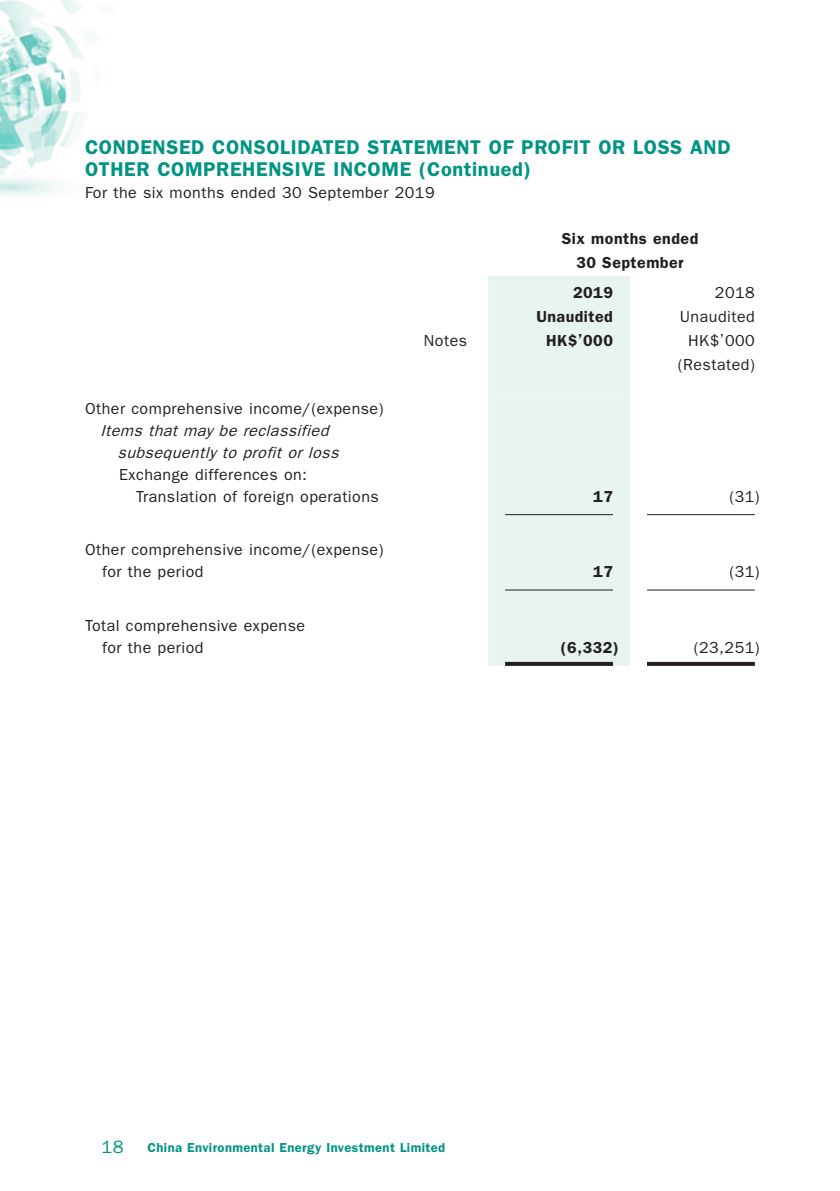
<style>
.page{position:relative;width:840px;height:1191px;background:#fff}
.page>*{position:absolute;margin:0;border:0;box-sizing:border-box;transform-origin:0 0}
.Heading_1{font:600 20px/22px "ITC Franklin Gothic Std";letter-spacing:.03em;color:#009483}
.t1{font:18px "ITC Franklin Gothic Std";color:#009483}
.Body_Text{font:16px/22px "ITC Franklin Gothic Std";letter-spacing:.03em;color:#231f20}
.Body_Text-2{font:600 16px "ITC Franklin Gothic Std";letter-spacing:.03em;color:#231f20}
.Body_Text-3{font:italic 16px/22px "ITC Franklin Gothic Std";color:#231f20}
.t2{font:600 13px "ITC Franklin Gothic Std";letter-spacing:.03em;color:#009483}
</style>
<div class="page">
<img style="left:0;top:0;width:86px;height:196px">
<hr style="left:646px;top:514px;width:108px;height:1px;background:#231f20">
<hr style="left:646px;top:589px;width:108px;height:1px;background:#231f20">
<svg style="left:647px;top:662px;width:107px;height:4px"></svg>
<div style="left:488px;top:276px;width:141px;height:390px;background:#e7f4f2"></div>
<p class="Heading_1" style="left:85px;top:136px;width:646px">CONDENSED CONSOLIDATED STATEMENT OF PROFIT OR LOSS AND<br>OTHER COMPREHENSIVE INCOME (Continued)</p>
<p class="Body_Text" style="left:85px;top:182px;width:351px">For the six months ended 30 September 2019</p>
<p class="Body_Text-2" style="left:561px;top:229px;width:138px">Six months ended</p>
<p class="Body_Text-2" style="left:576px;top:253px;width:109px">30 September</p>
<p class="Body_Text-2" style="left:572px;top:283px;width:41px">2019</p>
<p class="Body_Text" style="left:714px;top:281px;width:41px">2018</p>
<p class="Body_Text-2" style="left:536px;top:307px;width:78px">Unaudited</p>
<p class="Body_Text" style="left:679px;top:305px;width:76px">Unaudited</p>
<p class="Body_Text" style="left:423px;top:329px;width:45px">Notes</p>
<p class="Body_Text-2" style="left:545px;top:331px;width:68px">HK$’000</p>
<p class="Body_Text" style="left:687px;top:329px;width:68px">HK$’000</p>
<p class="Body_Text" style="left:677px;top:353px;width:78px">(Restated)</p>
<p class="Body_Text" style="left:85px;top:397px;width:300px">Other comprehensive income/(expense)</p>
<p class="Body_Text-3" style="left:117px;top:419px;width:227px;text-indent:-17px">Items that may be reclassified subsequently to profit or loss</p>
<p class="Body_Text" style="left:119px;top:463px;width:189px">Exchange differences on:</p>
<p class="Body_Text" style="left:136px;top:485px;width:244px">Translation of foreign operations</p>
<p class="Body_Text-2" style="left:593px;top:487px;width:21px">17</p>
<p class="Body_Text" style="left:729px;top:485px;width:32px">(31)</p>
<p class="Body_Text" style="left:102px;top:539px;width:283px;text-indent:-17px">Other comprehensive income/(expense) for the period</p>
<p class="Body_Text-2" style="left:593px;top:562px;width:21px">17</p>
<p class="Body_Text" style="left:729px;top:561px;width:32px">(31)</p>
<p class="Body_Text" style="left:102px;top:614px;width:204px;text-indent:-17px">Total comprehensive expense for the period</p>
<p class="Body_Text-2" style="left:560px;top:637px;width:60px">(6,332)</p>
<p class="Body_Text" style="left:693px;top:636px;width:67px">(23,251)</p>
<p class="t1" style="left:101px;top:1136px;width:24px">18</p>
<p class="t2" style="left:147px;top:1139px;width:299px">China Environmental Energy Investment Limited</p>
</div>
